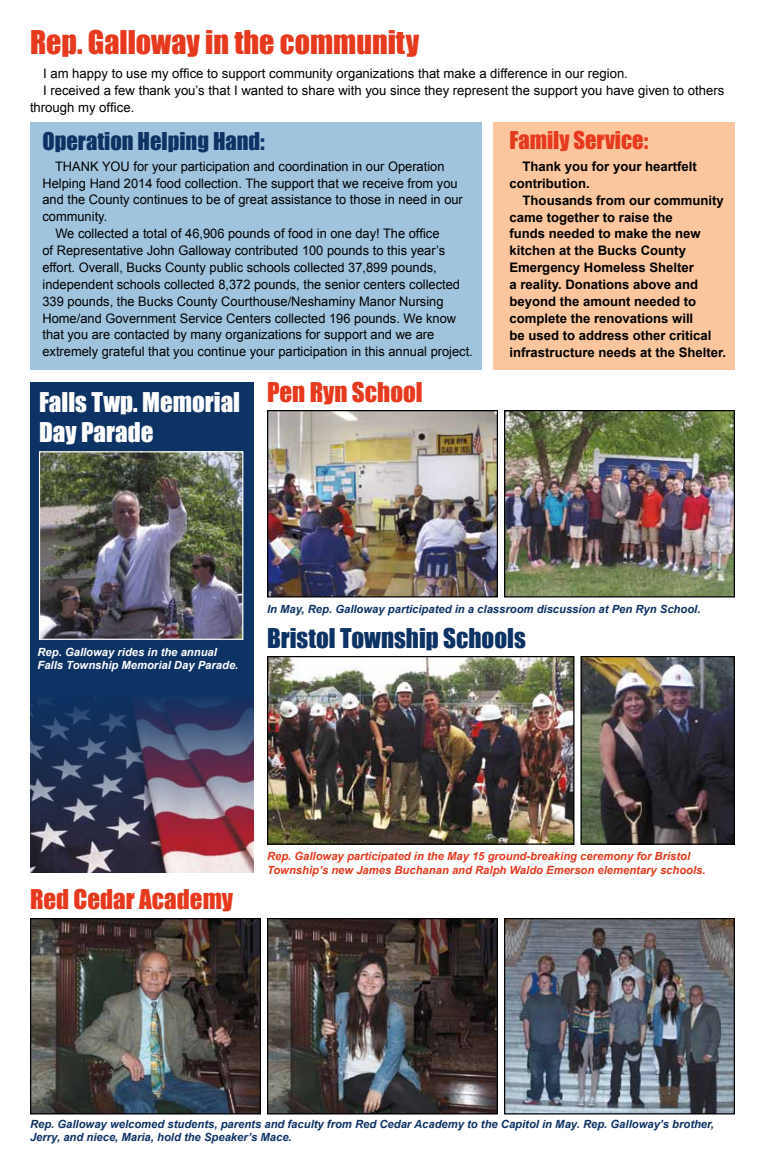
<style>
.page{position:relative;width:765px;height:1170px;background:#fff}
.page>*{position:absolute;margin:0;border:0;box-sizing:border-box;transform-origin:0 0}
.t1{font:30px "Impact";color:#e7391e}
.t2{font:25px "Impact";color:#e7391e}
.t3{font:25px/30px "Impact";color:#fff}
.t4{font:25px "Impact";color:#0d3264}
.t5{font:22.5px "Impact";color:#0d3264}
.t6{font:22.5px "Impact";color:#e7391e}
.t7{font:13.12px/16.9px "Arial";color:#000001}
.t8{font:700 13.12px/16.9px "Arial";color:#000001}
.t9{font:italic 700 11.25px/12.9px "Arial";color:#0d3264}
.t10{font:italic 700 11.25px/13.5px "Arial";color:#e7391e}
.t11{font:italic 700 11.25px/13.5px "Arial";color:#fff}
</style>
<div class="page">
<div style="left:30px;top:382px;width:223px;height:491px;background:#0d3264"></div>
<img style="left:30px;top:700px;width:223px;height:173px">
<div style="left:493px;top:122px;width:242px;height:248px;background:#fbc59e"></div>
<div style="left:30px;top:122px;width:452px;height:248px;background:#a0c4dd"></div>
<img style="left:269px;top:920px;width:227px;height:192px">
<div style="left:267px;top:918px;width:231px;height:196px;border:1px solid #000001"></div>
<img style="left:269px;top:412px;width:227px;height:184px">
<div style="left:267px;top:410px;width:231px;height:188px;border:1px solid #000001"></div>
<img style="left:269px;top:658px;width:303px;height:185px">
<div style="left:267px;top:656px;width:307px;height:189px;border:1px solid #000001"></div>
<img style="left:506px;top:412px;width:227px;height:184px">
<div style="left:504px;top:410px;width:231px;height:188px;border:1px solid #000001"></div>
<img style="left:41px;top:453px;width:200px;height:185px">
<div style="left:39px;top:451px;width:204px;height:189px;border:1px solid #fff"></div>
<img style="left:583px;top:658px;width:150px;height:185px">
<div style="left:581px;top:656px;width:154px;height:189px;border:1px solid #000001"></div>
<img style="left:32px;top:920px;width:227px;height:192px">
<div style="left:30px;top:918px;width:231px;height:196px;border:1px solid #000001"></div>
<img style="left:506px;top:920px;width:227px;height:192px">
<div style="left:504px;top:918px;width:231px;height:196px;border:1px solid #000001"></div>
<h1 class="t1" style="left:30px;top:19px;width:391px">Rep. Galloway in the community</h1>
<p class="t7" style="left:30px;top:65px;width:696px;text-indent:13px">I am happy to use my office to support community organizations that make a difference in our region.<br>I received a few thank you’s that I wanted to share with you since they represent the support you have given to others through my office.</p>
<h3 class="t5" style="left:42px;top:124px;width:224px">Operation Helping Hand:</h3>
<p class="t7" style="left:42px;top:158px;width:404px">THANK YOU for your participation and coordination in our Operation</p>
<p class="t7" style="left:42px;top:175px;width:417px">Helping Hand 2014 food collection. The support that we receive from you</p>
<p class="t7" style="left:42px;top:192px;width:422px">and the County continues to be of great assistance to those in need in our</p>
<p class="t7" style="left:42px;top:208px;width:66px">community.</p>
<p class="t7" style="left:55px;top:225px;width:386px">We collected a total of 46,906 pounds of food in one day! The office</p>
<p class="t7" style="left:42px;top:242px;width:404px">of Representative John Galloway contributed 100 pounds to this year’s</p>
<p class="t7" style="left:42px;top:259px;width:396px">effort. Overall, Bucks County public schools collected 37,899 pounds,</p>
<p class="t7" style="left:42px;top:276px;width:419px">independent schools collected 8,372 pounds, the senior centers collected</p>
<p class="t7" style="left:42px;top:293px;width:403px">339 pounds, the Bucks County Courthouse/Neshaminy Manor Nursing</p>
<p class="t7" style="left:42px;top:310px;width:415px">Home/and Government Service Centers collected 196 pounds. We know</p>
<p class="t7" style="left:42px;top:327px;width:393px">that you are contacted by many organizations for support and we are</p>
<p class="t7" style="left:42px;top:343px;width:432px">extremely grateful that you continue your participation in this annual project.</p>
<h3 class="t6" style="left:509px;top:123px;width:140px">Family Service:</h3>
<p class="t8" style="left:509px;top:158px;width:218px">Thank you for your heartfelt contribution.<br>Thousands from our community came together to raise the<br>funds needed to make the new kitchen at the Bucks County<br>Emergency Homeless Shelter<br>a reality. Donations above and beyond the amount needed to complete the renovations will<br>be used to address other critical infrastructure needs at the Shelter.</p>
<h2 class="t3" style="left:39px;top:386px;width:203px">Falls Twp. Memorial<br>Day Parade</h2>
<h2 class="t2" style="left:267px;top:373px;width:157px">Pen Ryn School</h2>
<p class="t11" style="left:38px;top:646px;width:202px">Rep. Galloway rides in the annual<br>Falls Township Memorial Day Parade.</p>
<p class="t9" style="left:267px;top:603px;width:435px">In May, Rep. Galloway participated in a classroom discussion at Pen Ryn School.</p>
<h2 class="t4" style="left:267px;top:619px;width:260px">Bristol Township Schools</h2>
<h2 class="t2" style="left:30px;top:880px;width:205px">Red Cedar Academy</h2>
<p class="t10" style="left:267px;top:850px;width:440px">Rep. Galloway participated in the May 15 ground-breaking ceremony for Bristol<br>Township’s new James Buchanan and Ralph Waldo Emerson elementary schools.</p>
<p class="t9" style="left:30px;top:1118px;width:686px">Rep. Galloway welcomed students, parents and faculty from Red Cedar Academy to the Capitol in May. Rep. Galloway’s brother,<br>Jerry, and niece, Maria, hold the Speaker’s Mace.</p>
</div>
